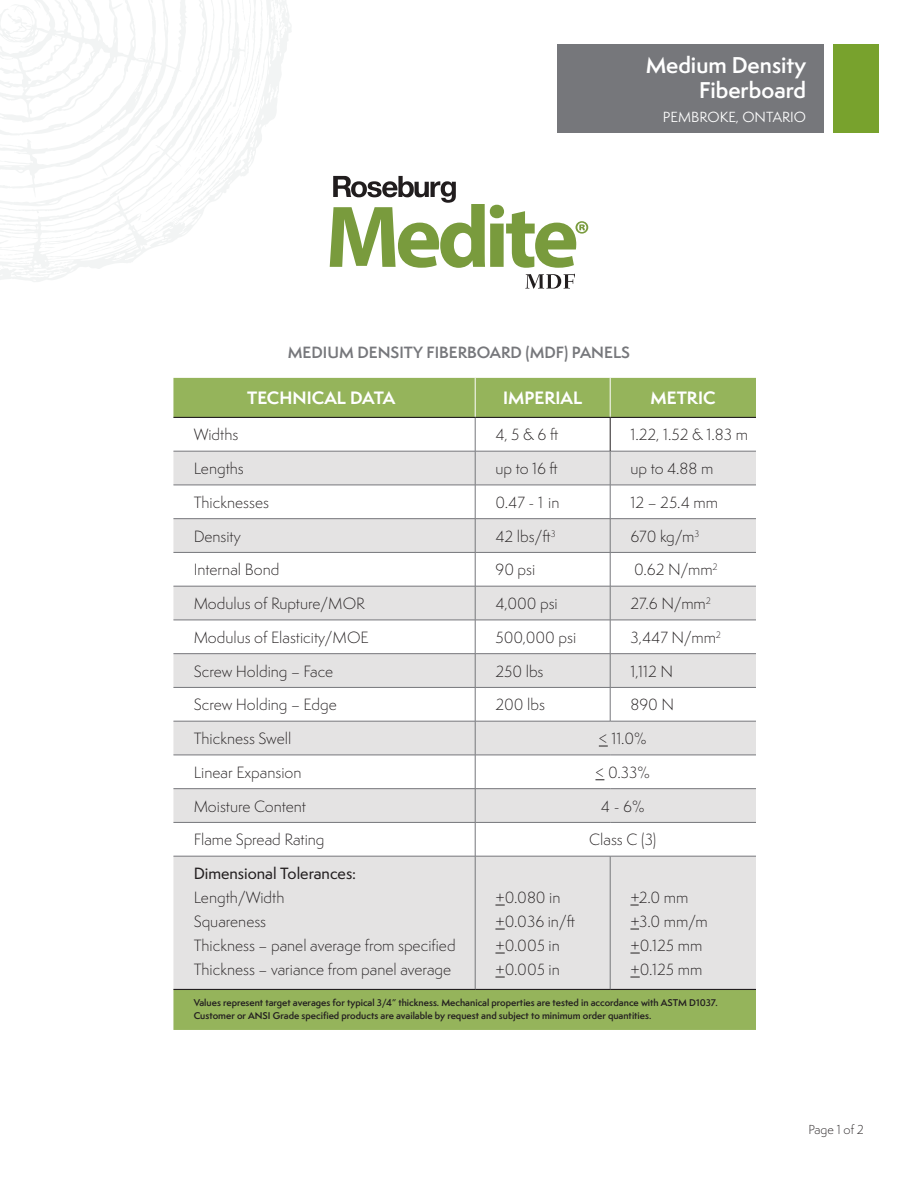
<style>
.page{position:relative;width:918px;height:1188px;background:#fff}
.page>*{position:absolute;margin:0;border:0;box-sizing:border-box;transform-origin:0 0}
.t1{font:600 21px/25.5px "Semplicita Pro";color:#fff;text-align:right}
.t2{font:700 16.5px "Semplicita Pro";color:#fff}
.t3{font:300 15px/24px "Semplicita Pro";color:#231f20}
.t4{font:600 15px "Semplicita Pro";color:#76777b}
.t5{font:500 15px "Semplicita Pro";color:#231f20}
.t6{font:13.5px "Semplicita Pro";color:#fff}
.t7{font:300 12px "Semplicita Pro";letter-spacing:-.005em;color:#231f20}
.t8{font:600 9px/13.5px "Semplicita Pro";color:#231f20}
</style>
<div class="page">
<svg style="left:0;top:0;width:291px;height:282px"></svg>
<svg style="left:0;top:0;width:280px;height:256px"></svg>
<svg style="left:141px;top:0;width:122px;height:229px"></svg>
<svg style="left:0;top:240px;width:9px;height:4px"></svg>
<div style="left:557px;top:44px;width:266px;height:89px;background:#76777b"></div>
<div style="left:833px;top:44px;width:45px;height:89px;background:#78a22d"></div>
<svg style="left:173px;top:378px;width:583px;height:652px;fill:#95b45b"></svg>
<svg style="left:173px;top:452px;width:583px;height:537px;fill:#e4e3e3"></svg>
<hr style="left:173px;top:451px;width:302px;height:1px;background:#76777b">
<hr style="left:475px;top:451px;width:135px;height:1px;background:#76777b">
<hr style="left:475px;top:451px;width:1px;height:34px;background:#76777b">
<hr style="left:610px;top:451px;width:146px;height:1px;background:#76777b">
<hr style="left:173px;top:485px;width:302px;height:1px;background:#76777b">
<hr style="left:475px;top:485px;width:135px;height:1px;background:#76777b">
<hr style="left:475px;top:485px;width:1px;height:33px;background:#76777b">
<hr style="left:610px;top:485px;width:146px;height:1px;background:#76777b">
<hr style="left:173px;top:518px;width:302px;height:1px;background:#76777b">
<hr style="left:475px;top:518px;width:135px;height:1px;background:#76777b">
<hr style="left:475px;top:519px;width:1px;height:33px;background:#76777b">
<hr style="left:610px;top:518px;width:146px;height:1px;background:#76777b">
<hr style="left:173px;top:552px;width:302px;height:1px;background:#76777b">
<hr style="left:475px;top:552px;width:135px;height:1px;background:#76777b">
<hr style="left:475px;top:553px;width:1px;height:33px;background:#76777b">
<hr style="left:610px;top:552px;width:146px;height:1px;background:#76777b">
<hr style="left:173px;top:586px;width:302px;height:1px;background:#76777b">
<hr style="left:475px;top:586px;width:135px;height:1px;background:#76777b">
<hr style="left:475px;top:586px;width:1px;height:34px;background:#76777b">
<hr style="left:610px;top:586px;width:146px;height:1px;background:#76777b">
<hr style="left:173px;top:620px;width:302px;height:1px;background:#76777b">
<hr style="left:475px;top:620px;width:135px;height:1px;background:#76777b">
<hr style="left:475px;top:620px;width:1px;height:33px;background:#76777b">
<hr style="left:610px;top:620px;width:146px;height:1px;background:#76777b">
<hr style="left:173px;top:653px;width:302px;height:1px;background:#76777b">
<hr style="left:475px;top:653px;width:135px;height:1px;background:#76777b">
<hr style="left:475px;top:654px;width:1px;height:33px;background:#76777b">
<hr style="left:610px;top:653px;width:146px;height:1px;background:#76777b">
<hr style="left:173px;top:687px;width:302px;height:1px;background:#76777b">
<hr style="left:475px;top:687px;width:135px;height:1px;background:#76777b">
<hr style="left:475px;top:688px;width:1px;height:33px;background:#76777b">
<hr style="left:610px;top:687px;width:146px;height:1px;background:#76777b">
<hr style="left:173px;top:721px;width:302px;height:1px;background:#76777b">
<hr style="left:475px;top:721px;width:135px;height:1px;background:#76777b">
<hr style="left:475px;top:721px;width:1px;height:34px;background:#76777b">
<hr style="left:610px;top:721px;width:146px;height:1px;background:#76777b">
<hr style="left:173px;top:755px;width:302px;height:1px;background:#76777b">
<hr style="left:475px;top:755px;width:135px;height:1px;background:#76777b">
<hr style="left:475px;top:755px;width:1px;height:33px;background:#76777b">
<hr style="left:610px;top:755px;width:146px;height:1px;background:#76777b">
<hr style="left:173px;top:788px;width:302px;height:1px;background:#76777b">
<hr style="left:475px;top:788px;width:135px;height:1px;background:#76777b">
<hr style="left:475px;top:789px;width:1px;height:33px;background:#76777b">
<hr style="left:610px;top:788px;width:146px;height:1px;background:#76777b">
<hr style="left:173px;top:822px;width:302px;height:1px;background:#76777b">
<hr style="left:475px;top:822px;width:135px;height:1px;background:#76777b">
<hr style="left:475px;top:823px;width:1px;height:33px;background:#76777b">
<hr style="left:610px;top:822px;width:146px;height:1px;background:#76777b">
<hr style="left:173px;top:856px;width:302px;height:1px;background:#76777b">
<hr style="left:475px;top:856px;width:135px;height:1px;background:#76777b">
<hr style="left:475px;top:856px;width:1px;height:133px;background:#76777b">
<hr style="left:610px;top:856px;width:146px;height:1px;background:#76777b">
<hr style="left:475px;top:418px;width:1px;height:33px;background:#76777b">
<hr style="left:610px;top:418px;width:1px;height:33px;background:#231f20">
<hr style="left:610px;top:451px;width:1px;height:34px;background:#76777b">
<hr style="left:610px;top:485px;width:1px;height:33px;background:#76777b">
<hr style="left:610px;top:519px;width:1px;height:33px;background:#76777b">
<hr style="left:610px;top:553px;width:1px;height:33px;background:#76777b">
<hr style="left:610px;top:586px;width:1px;height:34px;background:#76777b">
<hr style="left:610px;top:620px;width:1px;height:33px;background:#76777b">
<hr style="left:610px;top:654px;width:1px;height:33px;background:#76777b">
<hr style="left:610px;top:688px;width:1px;height:33px;background:#76777b">
<hr style="left:610px;top:856px;width:1px;height:133px;background:#76777b">
<hr style="left:475px;top:378px;width:1px;height:39px;background:#fff">
<hr style="left:610px;top:378px;width:1px;height:39px;background:#fff">
<hr style="left:173px;top:417px;width:302px;height:1px;background:#231f20">
<hr style="left:475px;top:417px;width:135px;height:1px;background:#231f20">
<hr style="left:610px;top:417px;width:146px;height:1px;background:#231f20">
<hr style="left:173px;top:989px;width:302px;height:1px;background:#231f20">
<hr style="left:475px;top:989px;width:135px;height:1px;background:#231f20">
<hr style="left:610px;top:989px;width:146px;height:1px;background:#231f20">
<svg style="left:330px;top:176px;width:258px;height:92px"></svg>
<svg style="left:525px;top:274px;width:50px;height:15px"></svg>
<h1 class="t1" style="left:646px;top:52px;width:162px">Medium Density<br>Fiberboard</h1>
<p class="t6" style="left:663px;top:107px;width:145px">PEMBROKE, ONTARIO</p>
<p class="t4" style="left:288px;top:341px;width:344px">MEDIUM DENSITY FIBERBOARD (MDF) PANELS</p>
<p class="t2" style="left:247px;top:385px;width:150px">TECHNICAL DATA</p>
<p class="t2" style="left:503px;top:385px;width:81px">IMPERIAL</p>
<p class="t2" style="left:651px;top:385px;width:67px">METRIC</p>
<p class="t3" style="left:194px;top:423px;width:46px">Widths</p>
<p class="t3" style="left:495px;top:423px;width:64px">4, 5 &amp; 6 ft</p>
<p class="t3" style="left:630px;top:423px;width:119px">1.22, 1.52 &amp; 1.83 m</p>
<p class="t3" style="left:194px;top:456px;width:52px">Lengths</p>
<p class="t3" style="left:495px;top:456px;width:64px">up to 16 ft</p>
<p class="t3" style="left:630px;top:456px;width:84px">up to 4.88 m</p>
<p class="t3" style="left:194px;top:490px;width:77px">Thicknesses</p>
<p class="t3" style="left:495px;top:490px;width:65px">0.47 - 1 in</p>
<p class="t3" style="left:630px;top:490px;width:89px">12 – 25.4 mm</p>
<p class="t3" style="left:194px;top:524px;width:49px">Density</p>
<p class="t3" style="left:495px;top:524px;width:62px">42 lbs/ft<sup>3</sup></p>
<p class="t3" style="left:630px;top:524px;width:70px">670 kg/m<sup>3</sup></p>
<p class="t3" style="left:194px;top:558px;width:87px">Internal Bond</p>
<p class="t3" style="left:495px;top:558px;width:41px">90 psi</p>
<p class="t3" style="left:634px;top:558px;width:85px">0.62 N/mm<sup>2</sup></p>
<p class="t3" style="left:194px;top:591px;width:173px">Modulus of Rupture/MOR</p>
<p class="t3" style="left:495px;top:591px;width:64px">4,000 psi</p>
<p class="t3" style="left:630px;top:591px;width:82px">27.6 N/mm<sup>2</sup></p>
<p class="t3" style="left:194px;top:625px;width:177px">Modulus of Elasticity/MOE</p>
<p class="t3" style="left:495px;top:625px;width:82px">500,000 psi</p>
<p class="t3" style="left:630px;top:625px;width:92px">3,447 N/mm<sup>2</sup></p>
<p class="t3" style="left:194px;top:659px;width:141px">Screw Holding – Face</p>
<p class="t3" style="left:495px;top:659px;width:50px">250 lbs</p>
<p class="t3" style="left:630px;top:659px;width:44px">1,112 N</p>
<p class="t3" style="left:194px;top:693px;width:145px">Screw Holding – Edge</p>
<p class="t3" style="left:495px;top:693px;width:51px">200 lbs</p>
<p class="t3" style="left:630px;top:693px;width:45px">890 N</p>
<p class="t3" style="left:194px;top:726px;width:99px">Thickness Swell</p>
<p class="t3" style="left:599px;top:726px;width:49px">&lt; 11.0%</p>
<p class="t3" style="left:194px;top:760px;width:109px">Linear Expansion</p>
<p class="t3" style="left:595px;top:760px;width:56px">&lt; 0.33%</p>
<p class="t3" style="left:194px;top:794px;width:114px">Moisture Content</p>
<p class="t3" style="left:601px;top:794px;width:45px">4 - 6%</p>
<p class="t3" style="left:194px;top:828px;width:132px">Flame Spread Rating</p>
<p class="t3" style="left:589px;top:828px;width:69px">Class C (3)</p>
<p class="t5" style="left:194px;top:863px;width:164px">Dimensional Tolerances:</p>
<p class="t3" style="left:194px;top:885px;width:263px">Length/Width<br>Squareness<br>Thickness – panel average from specified<br>Thickness – variance from panel average</p>
<p class="t3" style="left:495px;top:885px;width:81px">+0.080 in +0.036 in/ft +0.005 in +0.005 in</p>
<p class="t3" style="left:630px;top:885px;width:79px">+2.0 mm +3.0 mm/m +0.125 mm +0.125 mm</p>
<p class="t8" style="left:194px;top:995px;width:525px">Values represent target averages for typical 3/4” thickness. Mechanical properties are tested in accordance with ASTM D1037.<br>Customer or ANSI Grade specified products are available by request and subject to minimum order quantities.</p>
<p class="t7" style="left:808px;top:1121px;width:57px">Page 1 of 2</p>
</div>
